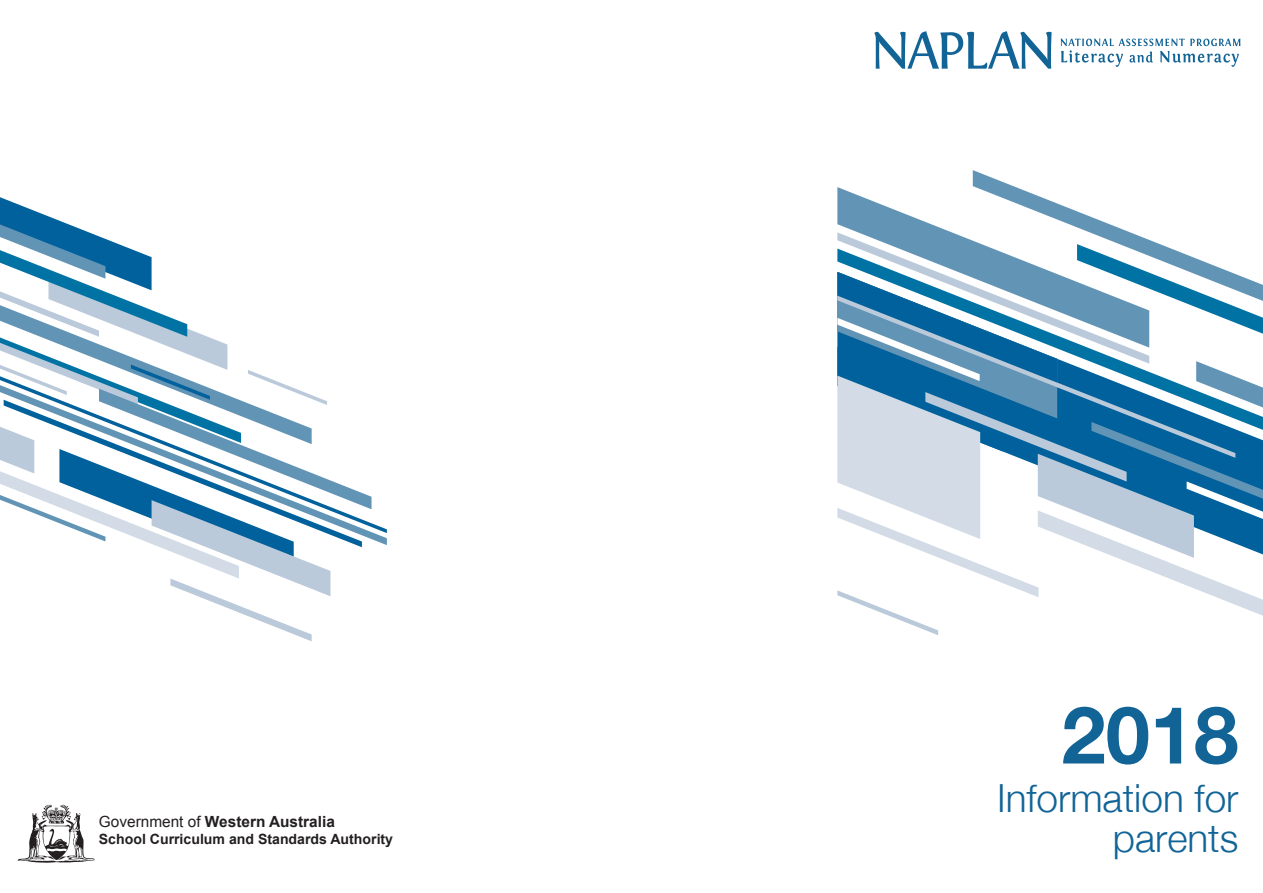
<style>
.page{position:relative;width:1263px;height:893px;background:#fff}
.page>*{position:absolute;margin:0;border:0;box-sizing:border-box;transform-origin:0 0}
.t1{font:700 79.5px "Helvetica Neue";color:#126497}
.t2{font:300 38.85px/40.3px "Helvetica Neue";color:#126497;text-align:right}
.t3{font:700 15.45px "Arial";color:#231f20}
.t4{font:700 14.1px "Arial";color:#231f20}
.s1{font-weight:400}
</style>
<div class="page">
<svg style="left:18px;top:804px;width:77px;height:59px"></svg>
<svg style="left:874px;top:31px;width:177px;height:38px"></svg>
<svg style="left:1061px;top:39px;width:179px;height:28px"></svg>
<svg style="left:837px;top:170px;width:426px;height:465px"></svg>
<svg style="left:0;top:197px;width:371px;height:444px"></svg>
<p class="t3" style="left:99px;top:811px;width:238px"><span class="s1">Government of</span> Western Australia</p>
<p class="t4" style="left:99px;top:829px;width:296px">School Curriculum and Standards Authority</p>
<h1 class="t1" style="left:1061px;top:673px;width:178px">2018</h1>
<h2 class="t2" style="left:997px;top:775px;width:243px">Information for parents</h2>
</div>
